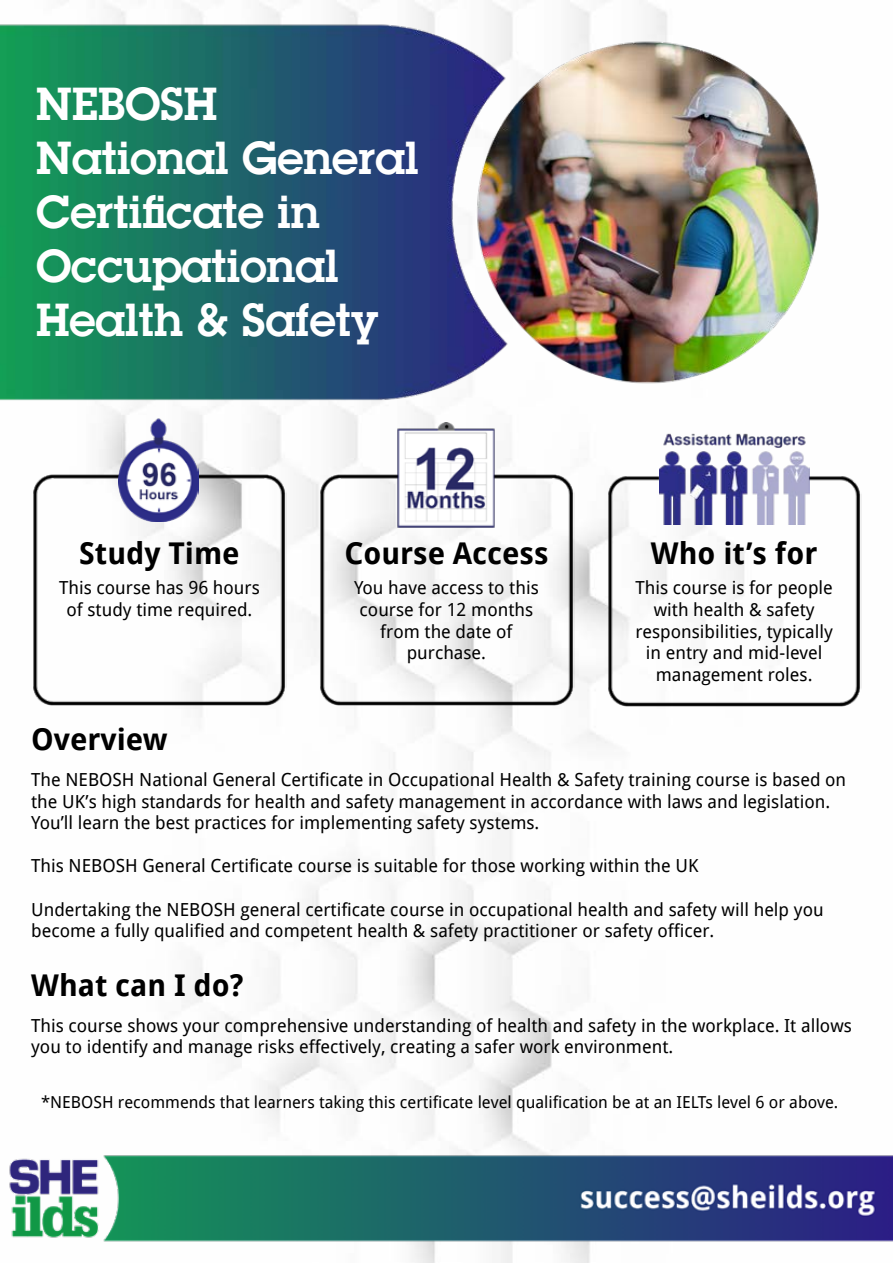
<style>
.page{position:relative;width:893px;height:1263px;background:#fff}
.page>*{position:absolute;margin:0;border:0;box-sizing:border-box;transform-origin:0 0}
.t1{font:600 45px/54px "Lubalin Graph Std";color:#fff}
.t2{font:700 30px "Droid Sans";color:#000}
.t3{font:18px/21.6px "Droid Sans";color:#000;text-align:center}
.t4{font:16.5px "Droid Sans";color:#000}
</style>
<div class="page">
<img style="left:49px;top:0;width:761px;height:1263px">
<img style="left:0;top:19px;width:819px;height:386px">
<img style="left:9px;top:1149px;width:884px;height:97px">
<img style="left:319px;top:474px;width:255px;height:231px">
<img style="left:33px;top:474px;width:253px;height:231px">
<img style="left:606px;top:474px;width:256px;height:233px">
<img style="left:395px;top:423px;width:103px;height:105px">
<img style="left:119px;top:416px;width:80px;height:105px">
<img style="left:659px;top:423px;width:150px;height:102px">
<h1 class="t1" style="left:36px;top:77px;width:384px">NEBOSH<br>National General<br>Certificate in<br>Occupational<br>Health &amp; Safety</h1>
<h2 class="t2" style="left:79px;top:536px;width:162px">Study Time</h2>
<h2 class="t2" style="left:344px;top:536px;width:206px">Course Access</h2>
<h2 class="t2" style="left:651px;top:536px;width:168px">Who it’s for</h2>
<p class="t3" style="left:59px;top:577px;width:202px">This course has 96 hours of study time required.</p>
<h2 class="t2" style="left:31px;top:722px;width:138px">Overview</h2>
<p class="t3" style="left:354px;top:577px;width:186px">You have access to this course for 12 months from the date of purchase.</p>
<p class="t3" style="left:635px;top:577px;width:199px">This course is for people with health &amp; safety responsibilities, typically in entry and mid-level management roles.</p>
<p class="t3" style="left:31px;top:769px;width:816px;text-align:left">The NEBOSH National General Certificate in Occupational Health &amp; Safety training course is based on the UK’s high standards for health and safety management in accordance with laws and legislation.<br>You’ll learn the best practices for implementing safety systems.</p>
<p class="t3" style="left:31px;top:855px;width:669px">This NEBOSH General Certificate course is suitable for those working within the UK</p>
<p class="t3" style="left:31px;top:898px;width:794px;text-align:left">Undertaking the NEBOSH general certificate course in occupational health and safety will help you become a fully qualified and competent health &amp; safety practitioner or safety officer.</p>
<h2 class="t2" style="left:31px;top:968px;width:214px">What can I do?</h2>
<p class="t3" style="left:31px;top:1015px;width:822px;text-align:left">This course shows your comprehensive understanding of health and safety in the workplace. It allows you to identify and manage risks effectively, creating a safer work environment.</p>
<p class="t4" style="left:41px;top:1092px;width:799px">*NEBOSH recommends that learners taking this certificate level qualification be at an IELTs level 6 or above.</p>
</div>
